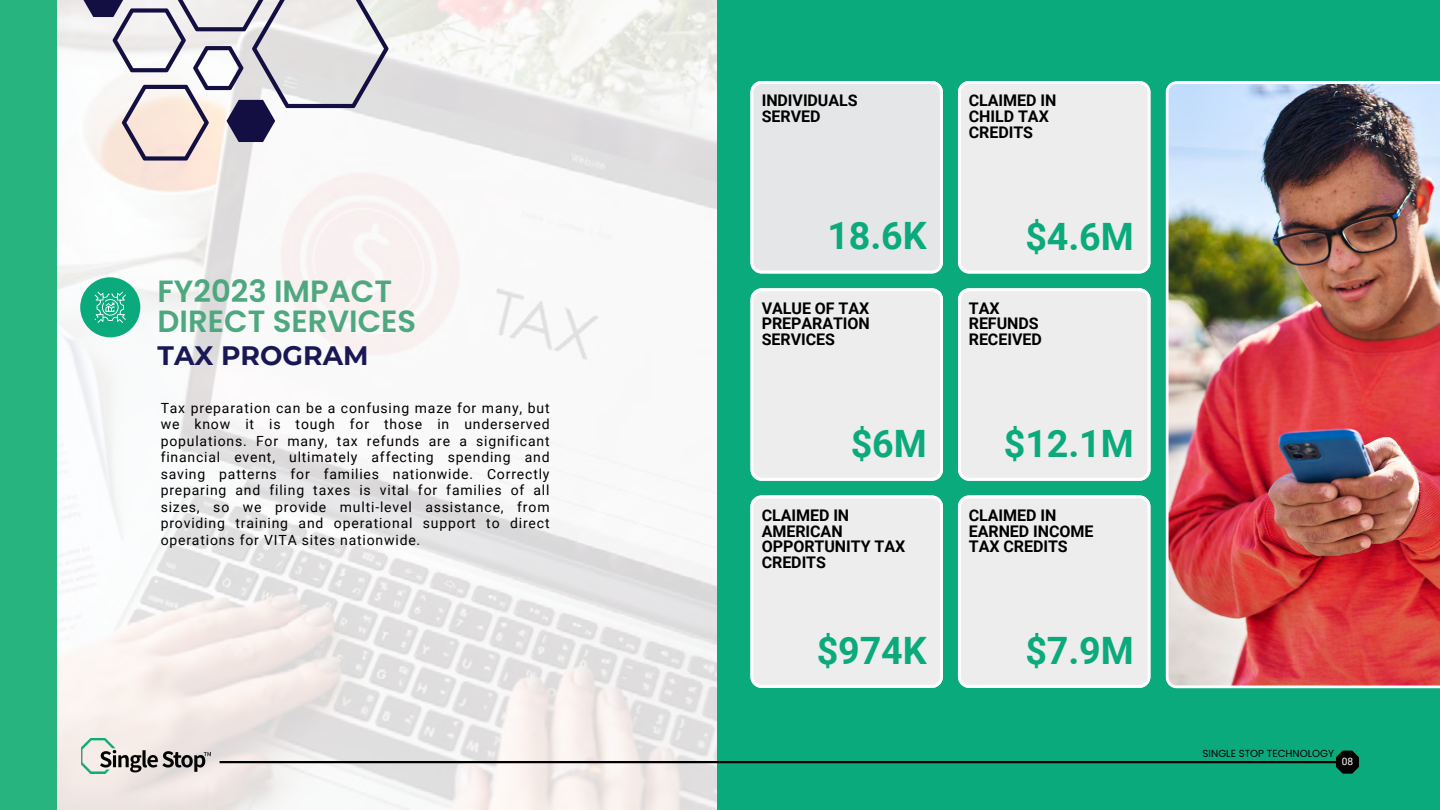
<style>
.page{position:relative;width:1440px;height:810px;background:#0baa7c}
.page>*{position:absolute;margin:0;border:0;box-sizing:border-box;transform-origin:0 0}
.t1{font:700 37.7px "Roboto";letter-spacing:-.005em;color:#0baa7c}
.t2{font:600 30.7px/30.7px "Poppins";color:#4ea87f}
.t3{font:700 26.6px "Montserrat";color:#191854}
.t4{font:700 16px/15.5px "Roboto";letter-spacing:-.005em;color:#000}
.t5{font:14px/16.5px "Roboto";letter-spacing:.06em;color:#000;text-align:justify}
.t6{font:10.2px "Poppins";color:#000}
.t7{font:10.2px "Roboto";color:#fff}
</style>
<div class="page">
<svg style="left:56px;top:0;width:661px;height:809px;background:#f1efee"></svg>
<img style="left:81px;top:738px;width:130px;height:35px">
<hr style="left:220px;top:761px;width:1139px;height:2px;background:#000">
<svg style="left:1336px;top:751px;width:23px;height:23px"></svg>
<div style="left:0;top:0;width:56px;height:810px;background:#27b47f"></div>
<svg style="left:83px;top:0;width:317px;height:160px;background:#d5d2d6"></svg>
<svg style="left:750px;top:81px;width:193px;height:193px;background:#e5e7e7"></svg>
<div style="left:751px;top:288px;width:192px;height:193px;background:#ededed"></div>
<div style="left:958px;top:288px;width:193px;height:193px;background:#ededed"></div>
<div style="left:958px;top:81px;width:192px;height:193px;background:#ededed"></div>
<div style="left:750px;top:495px;width:193px;height:193px;background:#ededed"></div>
<div style="left:958px;top:495px;width:192px;height:193px;background:#ededed"></div>
<img style="left:1166px;top:81px;width:274px;height:607px">
<div style="left:80px;top:277px;width:60px;height:60px;background:#0baa7c;border-radius:50%"></div>
<svg style="left:94px;top:292px;width:32px;height:31px"></svg>
<h2 class="t2" style="left:158px;top:276px;width:260px">FY2023 IMPACT<br>DIRECT SERVICES</h2>
<h3 class="t3" style="left:158px;top:339px;width:212px">TAX PROGRAM</h3>
<p class="t5" style="left:161px;top:400px;width:390px">Tax preparation can be a confusing maze for many, but we know it is tough for those in underserved populations. For many, tax refunds are a significant financial event, ultimately affecting spending and saving patterns for families nationwide. Correctly preparing and filing taxes is vital for families of all sizes, so we provide multi-level assistance, from providing training and operational support to direct operations for VITA sites nationwide.</p>
<p class="t4" style="left:762px;top:93px;width:97px">INDIVIDUALS<br>SERVED</p>
<h1 class="t1" style="left:827px;top:214px;width:101px">18.6K</h1>
<p class="t4" style="left:762px;top:301px;width:110px;text-align:justify">VALUE OF TAX PREPARATION SERVICES</p>
<p class="t4" style="left:969px;top:93px;width:89px">CLAIMED IN<br>CHILD TAX<br>CREDITS</p>
<h1 class="t1" style="left:1025px;top:215px;width:110px">$4.6M</h1>
<p class="t4" style="left:969px;top:301px;width:74px">TAX<br>REFUNDS<br>RECEIVED</p>
<h1 class="t1" style="left:851px;top:422px;width:77px">$6M</h1>
<h1 class="t1" style="left:1004px;top:422px;width:131px">$12.1M</h1>
<p class="t4" style="left:762px;top:508px;width:145px">CLAIMED IN<br>AMERICAN<br>OPPORTUNITY TAX<br>CREDITS</p>
<p class="t4" style="left:969px;top:508px;width:126px">CLAIMED IN<br>EARNED INCOME<br>TAX CREDITS</p>
<h1 class="t1" style="left:817px;top:629px;width:111px">$974K</h1>
<h1 class="t1" style="left:1025px;top:629px;width:110px">$7.9M</h1>
<p class="t6" style="left:1203px;top:746px;width:133px">SINGLE STOP TECHNOLOGY</p>
<p class="t7" style="left:1342px;top:755px;width:13px">08</p>
</div>
